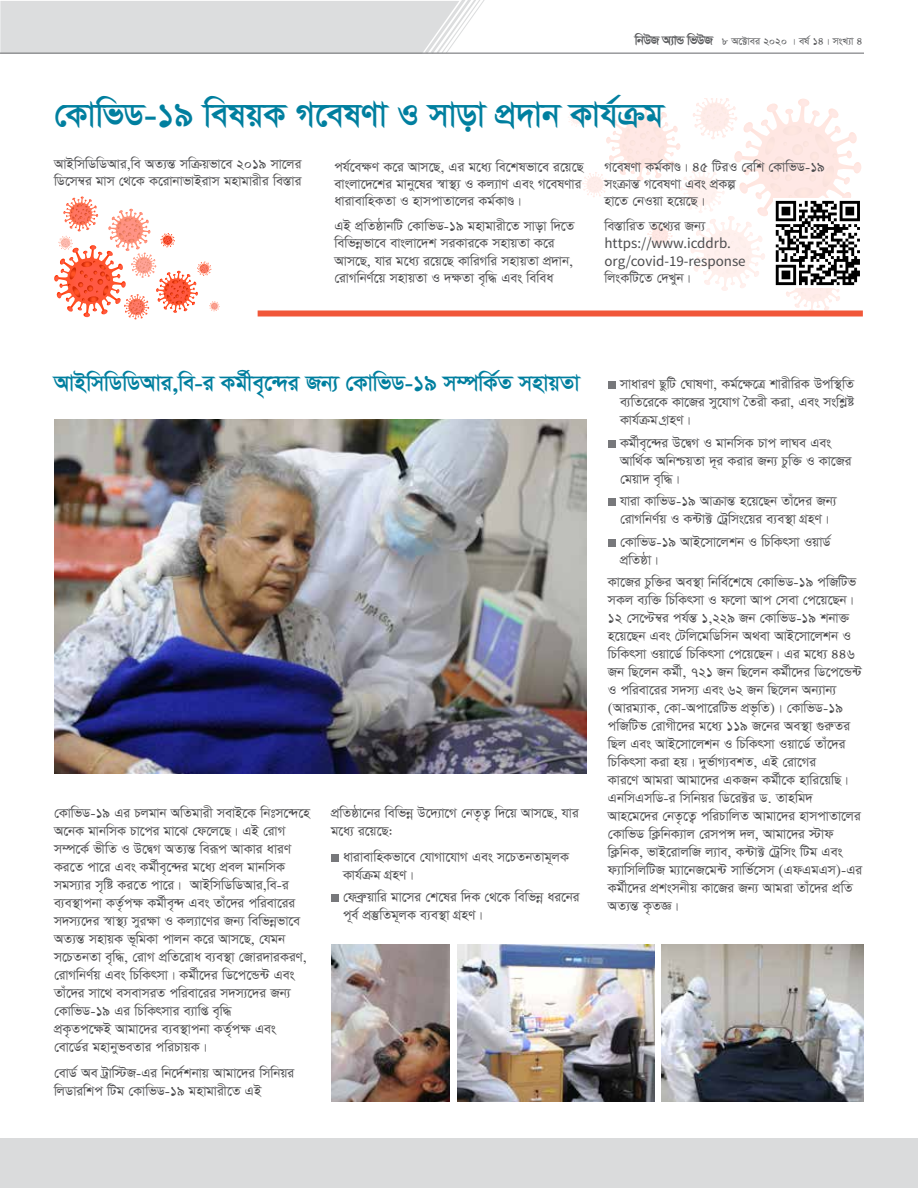
<style>
.page{position:relative;width:918px;height:1188px;background:#fff}
.page>*{position:absolute;margin:0;border:0;box-sizing:border-box;transform-origin:0 0}
.t1{font:700 39px "Sutonny MJ";color:#007f9f}
.t2{font:700 25.5px "Sutonny MJ";color:#007f9f}
.t3{font:15.75px/18px "Sutonny MJ";color:#4d4d4f}
.t4{font:15px/17.2px "Source Sans Pro";color:#4d4d4f}
.t5{font:12px "Sutonny MJ";color:#58595b}
.s1{font-weight:700;font-size:15px}
</style>
<div class="page">
<div style="left:0;top:1138px;width:918px;height:50px;background:#dadbdc"></div>
<svg style="left:0;top:0;width:486px;height:53px"></svg>
<hr style="left:0;top:53px;width:864px;height:1px;background:#77787b">
<img style="left:457px;top:944px;width:197px;height:158px">
<img style="left:661px;top:944px;width:203px;height:158px">
<img style="left:331px;top:944px;width:119px;height:158px">
<svg style="left:568px;top:99px;width:294px;height:211px"></svg>
<svg style="left:54px;top:197px;width:166px;height:123px"></svg>
<div style="left:258px;top:310px;width:605px;height:6px;background:#f15739"></div>
<div style="left:331px;top:854px;width:8px;height:8px;background:#77787b"></div>
<div style="left:331px;top:895px;width:8px;height:7px;background:#77787b"></div>
<img style="left:54px;top:419px;width:533px;height:355px">
<div style="left:608px;top:382px;width:7px;height:7px;background:#77787b"></div>
<div style="left:608px;top:440px;width:7px;height:8px;background:#77787b"></div>
<div style="left:608px;top:499px;width:7px;height:7px;background:#77787b"></div>
<div style="left:608px;top:539px;width:7px;height:8px;background:#77787b"></div>
<p class="t5" style="left:635px;top:35px;width:229px"><span class="s1">WBDR A¨VÛ WFDR</span> 8 A‡±VEI 2020 | EL© 14| MSL¨V 4</p>
<h1 class="t1" style="left:54px;top:93px;width:611px">†KVWFW-19 WELQK M‡ELYV I MVOV CÖ`VB KVH©ΜG</h1>
<p class="t3" style="left:54px;top:156px;width:249px;line-height:17.2px">AVBWMWWWWAVI,WE AZ¨ŠÍMWΜQFV‡E 2019 MV‡JI<br>WW‡M¤^I GVM †_‡K K‡IVBVFVBIVM GNVGVIXI WE¯ÍVI</p>
<p class="t3" style="left:335px;top:159px;width:250px;line-height:17.2px">CH©‡EŸY K‡I AVM‡Q, GI G‡A¨ WE‡KLFV‡E I‡Q‡Q<br>EVSJV‡`‡KI GVBY‡LI ¯^V¯’¨ I KJ¨VY GES M‡ELYVI<br>AVIVEVWNKZV I NVMCVZV‡JI KG©KVÐ|</p>
<p class="t3" style="left:335px;top:218px;width:242px;line-height:17.2px">GB CÖWZÔVBWU †KVWFW-19 GNVGVIX‡Z MVOV W`‡Z WEWFBŒFV‡E EVSJV‡`K MIKVI‡K MNVQZV K‡I AVM‡Q, HVI G‡A¨ I‡Q‡Q KVWIMWI MNVQZV CÖ`VB, †IVMWBY©‡Q MNVQZV I `ŸZV E„W× GES WEWEA</p>
<p class="t3" style="left:605px;top:159px;width:222px;line-height:17.2px">M‡ELYV KG©KVÐ| 45 WUII †EWK †KVWFW-19<br>MSΜVŠÍM‡ELYV GES CÖKÍ<br>NV‡Z †BIQV N‡Q‡Q|</p>
<p class="t3" style="left:605px;top:218px;width:102px">WE¯ÍVWIZ Z‡_¨I RB¨</p>
<p class="t4" style="left:604px;top:235px;width:143px">https://www.icddrb. org/covid-19-response</p>
<p class="t3" style="left:605px;top:270px;width:88px">WJSKWU‡Z †`LYB|</p>
<h2 class="t2" style="left:54px;top:369px;width:527px">AVBWMWWWWAVI,WE-I KG©XE„‡›`I RB¨ †KVWFW-19 M¤ÚWK©Z MNVQZV</h2>
<p class="t3" style="left:54px;top:805px;width:258px">†KVWFW-19 GI PJGVB AWZGVIX MEVB‡K WBTM‡›`‡N A‡BK GVBWMK PV‡CI GV‡S †D‡J‡Q| GB †IVM M¤Ú‡K© FXWZ I D‡ØM AZ¨ŠÍWEIƑC AVKVI AVIY KI‡Z CV‡I GES KG©XE„‡›`I G‡A¨ CÖEJ GVBWMK MGM¨VI M„WÓ KI‡Z CV‡I| AVBWMWWWWAVI,WE-I E¨E¯’VCBV KZ…©CŸ KG©XE„›` GES ZVU‡`I CWIEV‡II M`M¨‡`I ¯^V¯’¨ MYIŸV I KJ¨V‡YI RB¨ WEWFBŒFV‡E AZ¨ŠÍMNVQK F~WGKV CVJB K‡I AVM‡Q, †HGB M‡PZBZV E„W×, †IVM CÖWZ‡IVA E¨E¯’V †RVI`VIKIY, †IVMWBY©Q GES WPWKRMV| KG©X‡`I WW‡C‡Û›U GES ZVU‡`I MV‡_ EMEVMIZ CWIEV‡II M`M¨‡`I RB¨ †KVWFW-19 GI WPWKRMVI E¨VWß E„W×<br>CÖK…ZC‡ŸB AVGV‡`I E¨E¯’VCBV KZ©„CŸ GES †EV‡W©I GNVBYFEZVI CWIPVQK|</p>
<p class="t3" style="left:54px;top:1064px;width:242px">†EVW© AE UªVW÷R-GI WB‡`©KBVQ AVGV‡`I WMWBQI<br>WJWVIWKC WUG †KVWFW-19 GNVGVIX‡Z GB</p>
<p class="t3" style="left:331px;top:805px;width:249px">CÖWZÔV‡BI WEWFBŒ D‡`¨V‡M †BZ…Z¡ W`‡Q AVM‡Q, HVI<br>G‡A¨ I‡Q‡Q:</p>
<p class="t3" style="left:343px;top:848px;width:228px">AVIVEVWNKFV‡E †HVMV‡HVM GES M‡PZBZVG~JK<br>KVH©ΜG MÖNY|</p>
<p class="t3" style="left:343px;top:889px;width:238px">†DEªÆQVWI GV‡MI †K‡LI W`K †_‡K WEWFBŒ AI‡BI<br>C~E© CÖ¯‘WZG~JK E¨E¯’V MÖNY|</p>
<p class="t3" style="left:620px;top:376px;width:236px;text-align:justify">MVAVIY QZWU †NVLYV, KG©‡¶‡Î KVIXWIK DCW¯’WZ E¨WZ‡I‡K KV‡RI MY‡HVM ˆZIX KIV, GES MSWKØÓ KVH©ΜG M«NY|</p>
<p class="t3" style="left:620px;top:434px;width:233px">KG©XE„‡›`I D‡ØM I GVBWMK PVC JVNE GES<br>AVW_©K AWBÐQZV `~I KIVI RB¨ PZW³ I KV‡RI †GQV` E„W×|</p>
<p class="t3" style="left:620px;top:493px;width:218px">HVIV KVWFW-19 AVΜVŠÍN‡Q‡QB ZVU‡`I RB¨ †IVMWBY©Q I K›UV± †UªWMS‡QI E¨E¯’V MÖNY|</p>
<p class="t3" style="left:620px;top:533px;width:212px">†KVWFW-19 AVB‡MV‡JKB I WPWKRMV IQVW©<br>CÖWZÔV|</p>
<p class="t3" style="left:608px;top:574px;width:256px">KV‡RI PZW³I AE¯’V WBWE©‡K‡L †KVWFW-19 CWRWUF MKJ E¨W³ WPWKRMV I D‡JV AVC †MEV †C‡Q‡QB| 12 †M‡Þ¤^I CH©ŠÍ1,229 RB †KVWFW-19 KBV³<br>N‡Q‡QB GES †UWJ‡GWWWMB A_EV AVB‡MV‡JKB I WPWKRMV IQV‡W© WPWKRMV †C‡Q‡QB| GI G‡A¨ 446<br>RB WQ‡JB KG©X, 721 RB WQ‡JB KG©X‡`I WW‡C‡Û›U I CWIEV‡II M`M¨ GES 62 RB WQ‡JB AB¨VB¨ (AVIG¨VK, †KV-ACV‡IWUF CÖF…WZ)| †KVWFW-19<br>CWRWUF †IVMX‡`I G‡A¨ 119 R‡BI AE¯’V ¸IÆZI WQJ GES AVB‡MV‡JKB I WPWKRMV IQV‡W© ZVU‡`I WPWKRMV KIV NQ| `YF©VM¨EKZ, GB †IV‡MI<br>KVI‡Y AVGIV AVGV‡`I GKRB KG©X‡K NVWI‡QWQ| GBWMGMWW-I WMWBQI WW‡I±I W. ZVNWG` AVN‡G‡`I †BZ…‡Z¡ CWIPVWJZ AVGV‡`I NVMCVZV‡JI †KVWFW WK¬WBK¨VJ †IMCÝ `J, AVGV‡`I ÷VD WK¬WBK, FVB‡IVJWR J¨VE, K›UV± †UªWMS WUG GES D¨VWMWJWUR G¨V‡BR‡G›U MVWF©‡MM (GDGGGM)-GI KG©X‡`I CÖKSMBXQ KV‡RI RB¨ AVGIV ZVU‡`I CÖWZ AZ¨ŠÍK…ZÁ|</p>
</div>
